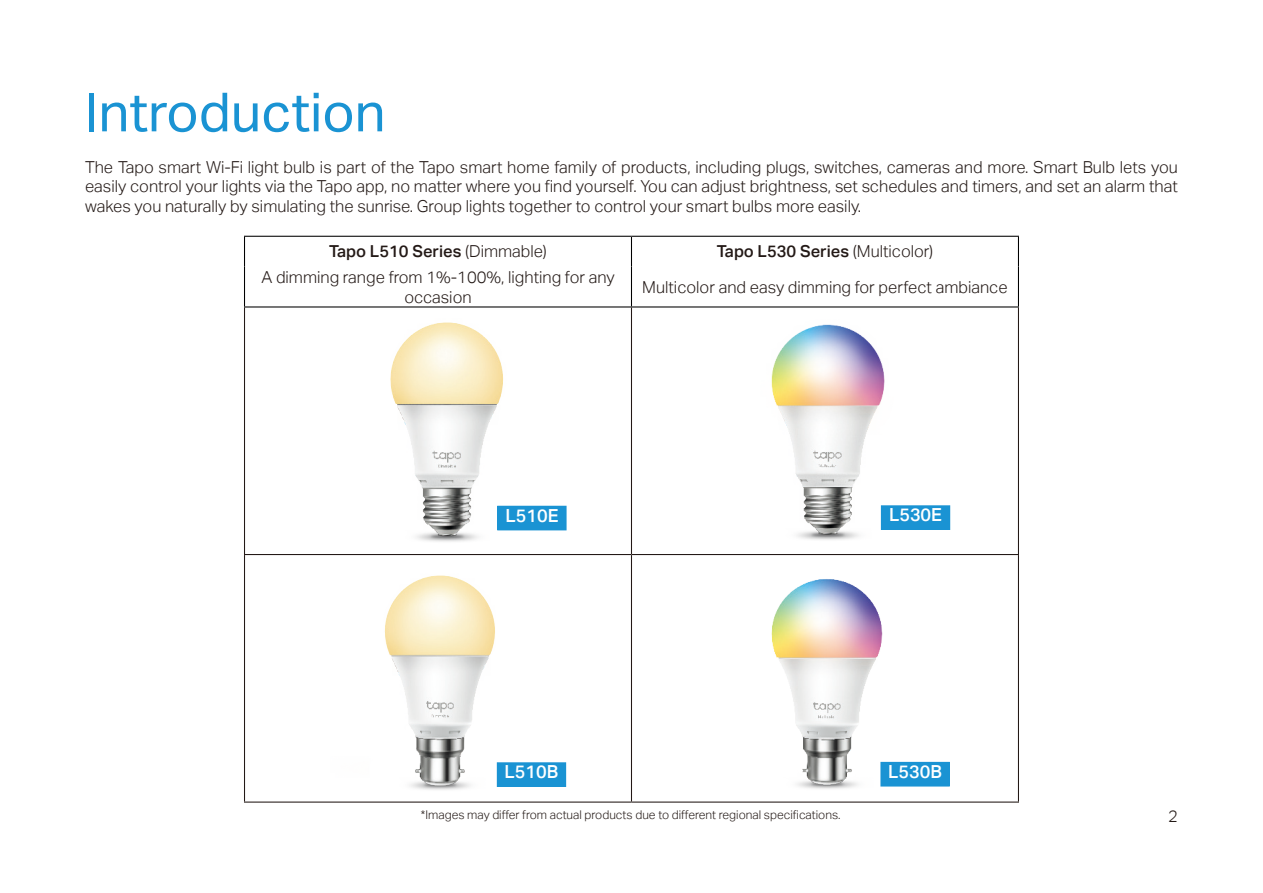
<style>
.page{position:relative;width:1263px;height:893px;background:#fff}
.page>*{position:absolute;margin:0;border:0;box-sizing:border-box;transform-origin:0 0}
.t1{font:54px "TP Link Aktiv Regular";color:#1a93d3}
.t2{font:18px "TP Link Aktiv Medium";color:#fff}
.t3{font:16.5px/19.8px "TP Link Aktiv Light";color:#231916;text-align:justify}
.t4{font:16.5px "TP Link Aktiv Medium";color:#231916}
.t5{font:12px "TP Link Aktiv Light";color:#231916}
.s1{font-family:"TP Link Aktiv Light"}
</style>
<div class="page">
<hr style="left:244px;top:307px;width:1px;height:247px;background:#231916">
<hr style="left:631px;top:307px;width:1px;height:247px;background:#231916">
<hr style="left:1018px;top:307px;width:1px;height:247px;background:#231916">
<hr style="left:244px;top:554px;width:387px;height:1px;background:#231916">
<hr style="left:244px;top:555px;width:1px;height:246px;background:#231916">
<hr style="left:631px;top:554px;width:388px;height:1px;background:#231916">
<hr style="left:631px;top:555px;width:1px;height:246px;background:#231916">
<hr style="left:1018px;top:555px;width:1px;height:246px;background:#231916">
<hr style="left:244px;top:801px;width:387px;height:2px;background:#231916">
<hr style="left:631px;top:801px;width:388px;height:2px;background:#231916">
<hr style="left:244px;top:236px;width:387px;height:1px;background:#000">
<svg style="left:244px;top:237px;width:1px;height:29px"></svg>
<hr style="left:244px;top:266px;width:1px;height:40px;background:#000">
<hr style="left:244px;top:306px;width:387px;height:1px;background:#000">
<hr style="left:631px;top:236px;width:388px;height:1px;background:#000">
<svg style="left:631px;top:237px;width:1px;height:29px"></svg>
<svg style="left:1018px;top:237px;width:1px;height:29px"></svg>
<hr style="left:631px;top:266px;width:1px;height:40px;background:#000">
<hr style="left:1018px;top:266px;width:1px;height:40px;background:#000">
<hr style="left:631px;top:306px;width:388px;height:1px;background:#000">
<img style="left:390px;top:322px;width:177px;height:220px">
<img style="left:771px;top:324px;width:180px;height:216px">
<img style="left:384px;top:575px;width:162px;height:215px">
<img style="left:771px;top:579px;width:161px;height:210px">
<div style="left:498px;top:506px;width:68px;height:24px;background:#1a93d3"></div>
<div style="left:881px;top:506px;width:69px;height:23px;background:#1a93d3"></div>
<div style="left:881px;top:506px;width:69px;height:24px;border:1px solid #1a93d3"></div>
<div style="left:497px;top:763px;width:69px;height:23px;background:#1a93d3"></div>
<div style="left:497px;top:763px;width:69px;height:24px;border:1px solid #1a93d3"></div>
<div style="left:881px;top:762px;width:68px;height:24px;background:#1a93d3"></div>
<h1 class="t1" style="left:85px;top:81px;width:302px">Introduction</h1>
<p class="t3" style="left:85px;top:157px;width:1094px">The Tapo smart Wi-Fi light bulb is part of the Tapo smart home family of products, including plugs, switches, cameras and more. Smart Bulb lets you easily control your lights via the Tapo app, no matter where you find yourself. You can adjust brightness, set schedules and timers, and set an alarm that wakes you naturally by simulating the sunrise. Group lights together to control your smart bulbs more easily.</p>
<p class="t4" style="left:329px;top:242px;width:219px">Tapo L510 Series <span class="s1">(Dimmable)</span></p>
<p class="t4" style="left:717px;top:242px;width:218px">Tapo L530 Series <span class="s1">(Multicolor)</span></p>
<p class="t3" style="left:261px;top:267px;width:355px;text-align:center">A dimming range from 1%-100%, lighting for any occasion</p>
<p class="t3" style="left:642px;top:277px;width:367px">Multicolor and easy dimming for perfect ambiance</p>
<p class="t2" style="left:505px;top:505px;width:55px">L510E</p>
<p class="t2" style="left:889px;top:505px;width:55px">L530E</p>
<p class="t2" style="left:505px;top:762px;width:55px">L510B</p>
<p class="t2" style="left:888px;top:761px;width:55px">L530B</p>
<p class="t5" style="left:421px;top:807px;width:421px">*Images may differ from actual products due to different regional specifications.</p>
<p class="t3" style="left:1168px;top:806px;width:11px">2</p>
</div>
